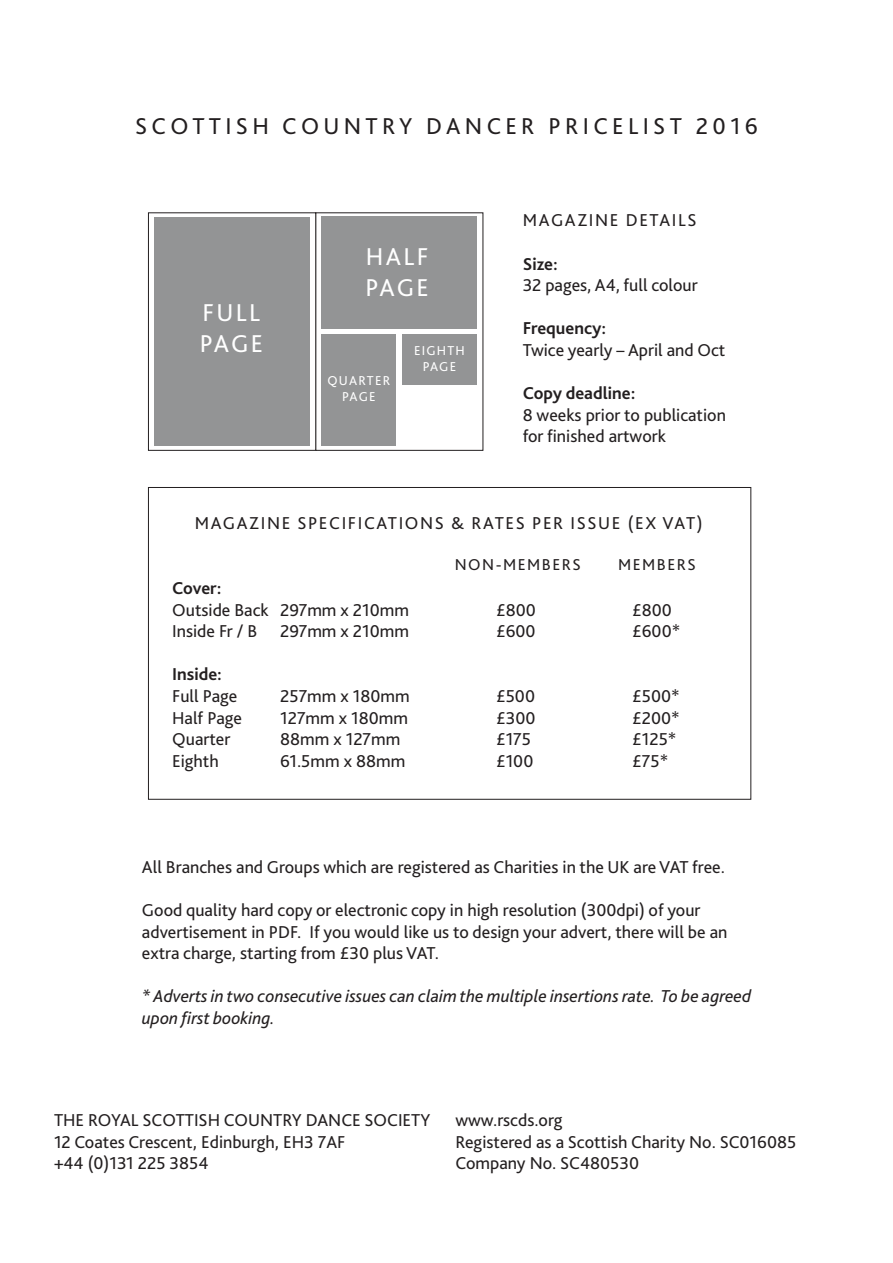
<style>
.page{position:relative;width:893px;height:1263px;background:#fff}
.page>*{position:absolute;margin:0;border:0;box-sizing:border-box;transform-origin:0 0}
.t1{font:25.5px/30.6px "Bliss Pro";letter-spacing:.09em;color:#fff}
.t2{font:24px "Bliss Pro";letter-spacing:.18em;color:#231f20}
.t3{font:18px/21.6px "Bliss Pro";color:#231f20}
.t4{font:italic 18px/21.6px "Bliss Pro";color:#231f20}
.t5{font:18px "Bliss Pro";letter-spacing:.09em;color:#231f20}
.t6{font:700 18px "Bliss Pro";color:#231f20}
.t7{font:16.5px "Bliss Pro";letter-spacing:.09em;color:#231f20}
.t8{font:13.5px/16.2px "Bliss Pro";letter-spacing:.09em;color:#fff;text-align:center}
</style>
<div class="page">
<div style="left:148px;top:213px;width:168px;height:237px;border:1px solid #231f20"></div>
<div style="left:321px;top:216px;width:156px;height:113px;background:#939495"></div>
<div style="left:154px;top:217px;width:156px;height:229px;background:#939495"></div>
<div style="left:321px;top:334px;width:75px;height:112px;background:#939495"></div>
<div style="left:402px;top:334px;width:75px;height:51px;background:#939495"></div>
<p class="t2" style="left:135px;top:112px;width:624px">SCOTTISH COUNTRY DANCER PRICELIST 2016</p>
<p class="t1" style="left:200px;top:297px;width:65px">FULL<br>PAGE</p>
<p class="t1" style="left:365px;top:241px;width:65px">HALF<br>PAGE</p>
<p class="t8" style="left:328px;top:372px;width:64px">QUARTER<br>PAGE</p>
<p class="t8" style="left:414px;top:342px;width:52px">EIGHTH<br>PAGE</p>
<p class="t5" style="left:523px;top:209px;width:175px">MAGAZINE DETAILS</p>
<p class="t6" style="left:523px;top:252px;width:36px">Size:</p>
<p class="t3" style="left:523px;top:274px;width:177px">32 pages, A4, full colour</p>
<p class="t6" style="left:523px;top:317px;width:85px">Frequency:</p>
<p class="t3" style="left:523px;top:339px;width:204px">Twice yearly – April and Oct</p>
<p class="t6" style="left:523px;top:382px;width:114px">Copy deadline:</p>
<p class="t3" style="left:523px;top:403px;width:205px">8 weeks prior to publication</p>
<p class="t3" style="left:523px;top:425px;width:145px">for finished artwork</p>
<p class="t5" style="left:195px;top:512px;width:509px">MAGAZINE SPECIFICATIONS &amp; RATES PER ISSUE (EX VAT)</p>
<p class="t7" style="left:455px;top:555px;width:127px">NON-MEMBERS</p>
<p class="t7" style="left:618px;top:555px;width:79px">MEMBERS</p>
<p class="t6" style="left:172px;top:577px;width:51px">Cover:</p>
<p class="t3" style="left:172px;top:598px;width:238px">Outside Back 297mm x 210mm</p>
<p class="t3" style="left:496px;top:598px;width:41px">£800</p>
<p class="t3" style="left:632px;top:598px;width:41px">£800</p>
<p class="t3" style="left:172px;top:620px;width:87px">Inside Fr / B</p>
<p class="t3" style="left:280px;top:620px;width:130px">297mm x 210mm</p>
<p class="t3" style="left:496px;top:620px;width:41px">£600</p>
<p class="t3" style="left:632px;top:620px;width:50px">£600*</p>
<p class="t6" style="left:172px;top:663px;width:51px">Inside:</p>
<p class="t3" style="left:172px;top:685px;width:67px">Full Page</p>
<p class="t3" style="left:280px;top:685px;width:131px">257mm x 180mm</p>
<p class="t3" style="left:496px;top:685px;width:40px">£500</p>
<p class="t3" style="left:632px;top:685px;width:49px">£500*</p>
<p class="t3" style="left:172px;top:706px;width:71px">Half Page</p>
<p class="t3" style="left:280px;top:706px;width:129px">127mm x 180mm</p>
<p class="t3" style="left:496px;top:706px;width:41px">£300</p>
<p class="t3" style="left:632px;top:706px;width:49px">£200*</p>
<p class="t3" style="left:172px;top:728px;width:60px">Quarter</p>
<p class="t3" style="left:280px;top:728px;width:122px">88mm x 127mm</p>
<p class="t3" style="left:496px;top:728px;width:36px">£175</p>
<p class="t3" style="left:632px;top:728px;width:46px">£125*</p>
<p class="t3" style="left:172px;top:749px;width:48px">Eighth</p>
<p class="t3" style="left:280px;top:749px;width:127px">61.5mm x 88mm</p>
<p class="t3" style="left:496px;top:749px;width:39px">£100</p>
<p class="t3" style="left:632px;top:749px;width:38px">£75*</p>
<p class="t3" style="left:142px;top:855px;width:584px">All Branches and Groups which are registered as Charities in the UK are VAT free.</p>
<p class="t3" style="left:142px;top:899px;width:587px">Good quality hard copy or electronic copy in high resolution (300dpi) of your advertisement in PDF. If you would like us to design your advert, there will be an extra charge, starting from £30 plus VAT.</p>
<p class="t4" style="left:142px;top:985px;width:610px">* Adverts in two consecutive issues can claim the multiple insertions rate. To be agreed upon first booking.</p>
<p class="t3" style="left:54px;top:1109px;width:378px">THE ROYAL SCOTTISH COUNTRY DANCE SOCIETY</p>
<p class="t3" style="left:54px;top:1130px;width:293px">12 Coates Crescent, Edinburgh, EH3 7AF</p>
<p class="t3" style="left:54px;top:1152px;width:156px">+44 (0)131 225 3854</p>
<p class="t3" style="left:455px;top:1109px;width:109px">www.rscds.org</p>
<p class="t3" style="left:455px;top:1130px;width:342px">Registered as a Scottish Charity No. SC016085</p>
<p class="t3" style="left:455px;top:1152px;width:185px">Company No. SC480530</p>
</div>
